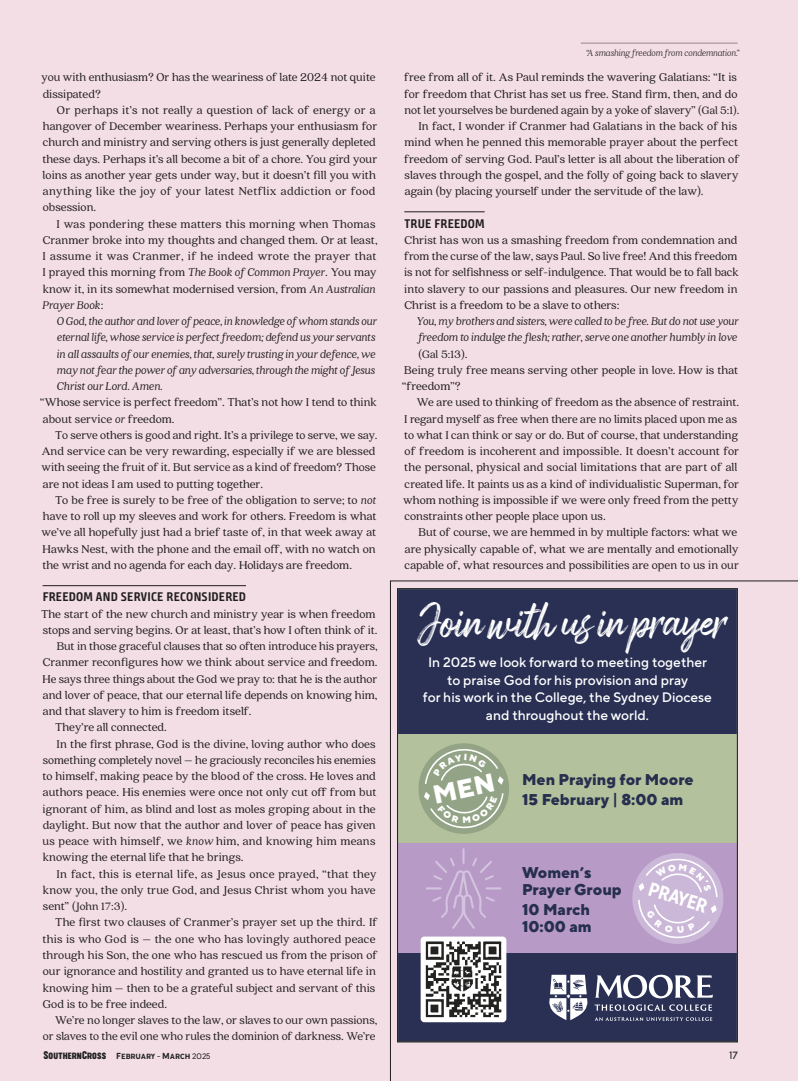
<style>
.page{position:relative;width:798px;height:1081px;background:#fff}
.page>*{position:absolute;margin:0;border:0;box-sizing:border-box;transform-origin:0 0}
.t1{font:41.75px "Arsilon";letter-spacing:-.02em;color:#fff}
.t2{font:700 condensed 19.5px "Uniform";color:#fff}
.t3{font:800 15.62px/16.9px "TT Norms Pro";color:#272f4f}
.t4{font:500 13.75px/17.5px "TT Norms Pro";color:#fff;text-align:center}
.t5{font:12.5px/16.2px "Quincy CF";color:#222221}
.t6{font:italic 12.5px/16.2px "Quincy CF";color:#222221}
.t7{font:12.5px "Quincy CF";letter-spacing:.02em;color:#222221}
.t8{font:700 12.5px "Bunday Sans";letter-spacing:.02em;color:#222221}
.t9{font:11.88px "Quincy CF";color:#222221}
.t10{font:italic 300 10px "Quincy CF";color:#222221}
.t11{font:300 10px "Cocogoose";color:#222221}
.t12{font:300 8.25px "Cocogoose Narrow";letter-spacing:-.005em;color:#222221}
.s1{font-style:italic}
.s2{font-size:12.5px}
.s3{font-size:11.88px}
.s4{font-weight:600}
.s5{font-family:"Cocogoose Compressed";font-weight:400;font-size:10.5px}
.s6{font-family:"Cocogoose Compressed";font-weight:400;font-size:10px}
.s7{font-style:inherit}
.s8{font-size:7.5px}
</style>
<div class="page">
<div style="left:0;top:0;width:797px;height:1081px;background:#f3dee5"></div>
<svg style="left:389px;top:580px;width:408px;height:501px"></svg>
<hr style="left:580px;top:43px;width:157px;height:1px;background:#9c9b9b">
<hr style="left:43px;top:585px;width:203px;height:1px;background:#222221">
<hr style="left:404px;top:211px;width:80px;height:1px;background:#222221">
<svg style="left:399px;top:590px;width:336px;height:450px;background:#696a7e"></svg>
<div style="left:397px;top:588px;width:340px;height:454px;border:1px solid #222221"></div>
<svg style="left:412px;top:737px;width:103px;height:103px;background:#a4b393"></svg>
<svg style="left:625px;top:846px;width:104px;height:104px;background:#c5afd2"></svg>
<p class="t5" style="left:42px;top:69px;width:335px">you with enthusiasm? Or has the weariness of late 2024 not quite dissipated?</p>
<p class="t5" style="left:42px;top:102px;width:336px;text-indent:14px">Or perhaps it’s not really a question of lack of energy or a hangover of December weariness. Perhaps your enthusiasm for church and ministry and serving others is just generally depleted these days. Perhaps it’s all become a bit of a chore. You gird your loins as another year gets under way, but it doesn’t fill you with anything like the joy of your latest Netflix addiction or food obsession.</p>
<p class="t5" style="left:42px;top:216px;width:336px;text-indent:14px">I was pondering these matters this morning when Thomas Cranmer broke into my thoughts and changed them. Or at least, I assume it was Cranmer, if he indeed wrote the prayer that I prayed this morning from <span class="s1">The Book of Common Prayer</span>. You may know it, in its somewhat modernised version, from <span class="s1">An Australian Prayer Book</span>:</p>
<p class="t6" style="left:57px;top:313px;width:322px">O God, the author and lover of peace, in knowledge of whom stands our eternal life, whose service is perfect freedom; defend us your servants in all assaults of our enemies, that, surely trusting in your defence, we may not fear the power of any adversaries, through the might of Jesus Christ our Lord. Amen.</p>
<p class="t5" style="left:40px;top:394px;width:338px">“Whose service is perfect freedom”. That’s not how I tend to think about service <span class="s1">or</span> freedom.</p>
<p class="t5" style="left:41px;top:427px;width:337px;text-indent:14px">To serve others is good and right. It’s a privilege to serve, we say.<br>And service can be very rewarding, especially if we are blessed with seeing the fruit of it. But service as a kind of freedom? Those are not ideas I am used to putting together.</p>
<p class="t5" style="left:41px;top:492px;width:336px;text-align:justify;text-indent:14px">To be free is surely to be free of the obligation to serve; to <span class="s1">not </span>have to roll up my sleeves and work for others. Freedom is what we’ve all hopefully just had a brief taste of, in that week away at Hawks Nest, with the phone and the email off, with no watch on the wrist and no agenda for each day. Holidays are freedom.</p>
<p class="t8" style="left:43px;top:589px;width:205px">FREEDOM AND SERVICE RECONSIDERED</p>
<p class="t5" style="left:41px;top:606px;width:336px">The start of the new church and ministry year is when freedom</p>
<p class="t5" style="left:43px;top:622px;width:336px">stops and serving begins. Or at least, that’s how I often think of it.</p>
<p class="t5" style="left:57px;top:638px;width:322px">But in those graceful clauses that so often introduce his prayers,</p>
<p class="t5" style="left:43px;top:654px;width:336px">Cranmer reconfigures how we think about service and freedom.</p>
<p class="t5" style="left:43px;top:671px;width:336px">He says three things about the God we pray to: that he is the author</p>
<p class="t5" style="left:43px;top:687px;width:336px">and lover of peace, that our eternal life depends on knowing him,</p>
<p class="t5" style="left:43px;top:703px;width:210px">and that slavery to him is freedom itself.</p>
<p class="t5" style="left:55px;top:719px;width:113px">They’re all connected.</p>
<p class="t5" style="left:57px;top:736px;width:320px">In the first phrase, God is the divine, loving author who does</p>
<p class="t5" style="left:43px;top:752px;width:334px">something completely novel – he graciously reconciles his enemies</p>
<p class="t5" style="left:42px;top:768px;width:335px">to himself, making peace by the blood of the cross. He loves and</p>
<p class="t5" style="left:43px;top:784px;width:335px">authors peace. His enemies were once not only cut off from but</p>
<p class="t5" style="left:43px;top:801px;width:334px">ignorant of him, as blind and lost as moles groping about in the</p>
<p class="t5" style="left:43px;top:817px;width:334px">daylight. But now that the author and lover of peace has given</p>
<p class="t5" style="left:42px;top:833px;width:334px">us peace with himself, we <span class="s1">know</span> him, and knowing him means</p>
<p class="t5" style="left:43px;top:849px;width:202px">knowing the eternal life that he brings.</p>
<p class="t7" style="left:57px;top:866px;width:321px">In fact, this is eternal life, as Jesus once prayed, “that they</p>
<p class="t5" style="left:43px;top:882px;width:334px">know you, the only true God, and Jesus Christ whom you have</p>
<p class="t9" style="left:43px;top:899px;width:86px"><span class="s2">sent”</span> (John 17:3)<span class="s2">.</span></p>
<p class="t5" style="left:42px;top:914px;width:336px;text-indent:13px">The first two clauses of Cranmer’s prayer set up the third. If this is who God is – the one who has lovingly authored peace through his Son, the one who has rescued us from the prison of our ignorance and hostility and granted us to have eternal life in knowing him – then to be a grateful subject and servant of this God is to be free indeed.</p>
<p class="t5" style="left:43px;top:1012px;width:336px;text-align:right">We’re no longer slaves to the law, or slaves to our own passions, or slaves to the evil one who rules the dominion of darkness. We’re</p>
<p class="t10" style="left:585px;top:47px;width:156px">“A smashing freedom from condemnation.”</p>
<p class="t5" style="left:404px;top:69px;width:334px">free from all of it. As Paul reminds the wavering Galatians: “It is</p>
<p class="t5" style="left:404px;top:86px;width:334px">for freedom that Christ has set us free. Stand firm, then, and do</p>
<p class="t5" style="left:404px;top:102px;width:336px">not let yourselves be burdened again by a yoke of slavery” <span class="s3">(Gal 5:1)</span>.</p>
<p class="t5" style="left:418px;top:118px;width:320px">In fact, I wonder if Cranmer had Galatians in the back of his</p>
<p class="t5" style="left:404px;top:134px;width:335px">mind when he penned this memorable prayer about the perfect</p>
<p class="t5" style="left:404px;top:151px;width:336px">freedom of serving God. Paul’s letter is all about the liberation of</p>
<p class="t5" style="left:404px;top:167px;width:335px">slaves through the gospel, and the folly of going back to slavery</p>
<p class="t5" style="left:404px;top:183px;width:300px">again (by placing yourself under the servitude of the law).</p>
<p class="t8" style="left:404px;top:216px;width:82px">TRUE FREEDOM</p>
<p class="t5" style="left:404px;top:232px;width:336px;text-align:justify">Christ has won us a smashing freedom from condemnation and from the curse of the law, says Paul. So live free! And this freedom is not for selfishness or self-indulgence. That would be to fall back into slavery to our passions and pleasures. Our new freedom in Christ is a freedom to be a slave to others:</p>
<p class="t6" style="left:416px;top:313px;width:324px">You, my brothers and sisters, were called to be free. But do not use your freedom to indulge the flesh; rather, serve one another humbly in love</p>
<p class="t9" style="left:418px;top:347px;width:50px">(Gal 5:13)<span class="s2">.</span></p>
<p class="t5" style="left:402px;top:362px;width:337px">Being truly free means serving other people in love. How is that “freedom”?</p>
<p class="t5" style="left:403px;top:394px;width:337px;text-indent:14px">We are used to thinking of freedom as the absence of restraint.<br>I regard myself as free when there are no limits placed upon me as to what I can think or say or do. But of course, that understanding of freedom is incoherent and impossible. It doesn’t account for the personal, physical and social limitations that are part of all created life. It paints us as a kind of individualistic Superman, for whom nothing is impossible if we were only freed from the petty constraints other people place upon us.</p>
<p class="t5" style="left:404px;top:524px;width:336px;text-indent:14px">But of course, we are hemmed in by multiple factors: what we are physically capable of, what we are mentally and emotionally capable of, what resources and possibilities are open to us in our</p>
<p class="t1" style="left:417px;top:596px;width:312px">Join with us in prayer</p>
<p class="t4" style="left:423px;top:653px;width:290px">In 2025 we look forward to meeting together to praise God for his provision and pray<br>for his work in the College, the Sydney Diocese and throughout the world.</p>
<p class="t3" style="left:522px;top:769px;width:173px;line-height:19.9px">Men Praying for Moore<br>15 February <span class="s4">|</span> 8:00 am</p>
<p class="t3" style="left:522px;top:864px;width:101px">Women’s<br>Prayer Group</p>
<p class="t3" style="left:522px;top:901px;width:71px">10 March<br>10:00 am</p>
<p class="t2" style="left:652px;top:877px;width:62px;rotate:17deg">PRAYER</p>
<p class="t12" style="left:43px;top:1050px;width:168px"><span class="s5">S</span><span class="s6">OUTHERN</span><span class="s5">C</span><span class="s6">ROSS</span> February <span class="s7">-</span> March <span class="s8">2025</span></p>
<p class="t11" style="left:729px;top:1048px;width:10px">17</p>
</div>
